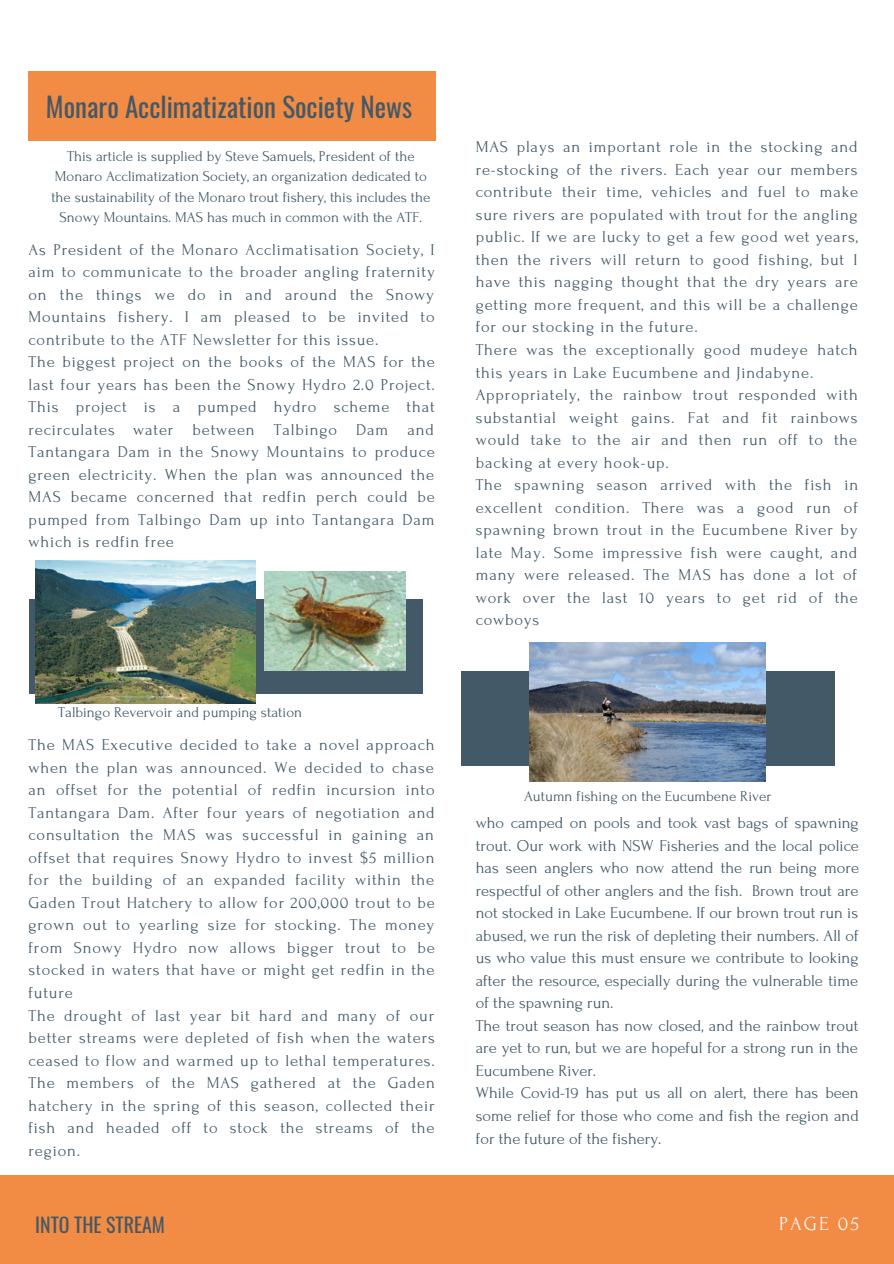
<style>
.page{position:relative;width:894px;height:1264px;background:#fff}
.page>*{position:absolute;margin:0;border:0;box-sizing:border-box;transform-origin:0 0}
.t1{font:27px "Oswald";color:#435967}
.t2{font:19.8px "Oswald";color:#435967}
.t3{font:19.8px "Forum";letter-spacing:.1em;color:#fafafa}
.t4{font:16.5px/22.5px "Forum";letter-spacing:.05em;color:#435967;text-align:justify}
.t5{font:15px/20.2px "Forum";color:#435967;text-align:center}
</style>
<div class="page">
<div style="left:0;top:1175px;width:893px;height:88px;background:#f28b43"></div>
<div style="left:461px;top:670px;width:373px;height:95px;background:#435967"></div>
<img style="left:530px;top:642px;width:235px;height:139px">
<div style="left:29px;top:599px;width:393px;height:95px;background:#435967"></div>
<img style="left:264px;top:571px;width:141px;height:99px">
<img style="left:35px;top:560px;width:220px;height:143px">
<div style="left:29px;top:71px;width:406px;height:70px;background:#f28b43"></div>
<p class="t1" style="left:46px;top:86px;width:367px">Monaro Acclimatization Society News</p>
<p class="t5" style="left:51px;top:146px;width:380px">This article is supplied by Steve Samuels, President of the Monaro Acclimatization Society, an organization dedicated to the sustainability of the Monaro trout fishery, this includes the Snowy Mountains. MAS has much in common with the ATF.</p>
<p class="t4" style="left:29px;top:238px;width:408px">As President of the Monaro Acclimatisation Society, I aim to communicate to the broader angling fraternity on the things we do in and around the Snowy Mountains fishery. I am pleased to be invited to contribute to the ATF Newsletter for this issue.</p>
<p class="t4" style="left:29px;top:351px;width:408px">The biggest project on the books of the MAS for the last four years has been the Snowy Hydro 2.0 Project.<br>This project is a pumped hydro scheme that recirculates water between Talbingo Dam and Tantangara Dam in the Snowy Mountains to produce green electricity. When the plan was announced the MAS became concerned that redfin perch could be pumped from Talbingo Dam up into Tantangara Dam which is redfin free</p>
<p class="t5" style="left:58px;top:702px;width:245px">Talbingo Revervoir and pumping station</p>
<p class="t4" style="left:29px;top:734px;width:407px">The MAS Executive decided to take a novel approach when the plan was announced. We decided to chase an offset for the potential of redfin incursion into Tantangara Dam. After four years of negotiation and consultation the MAS was successful in gaining an offset that requires Snowy Hydro to invest $5 million for the building of an expanded facility within the Gaden Trout Hatchery to allow for 200,000 trout to be grown out to yearling size for stocking. The money from Snowy Hydro now allows bigger trout to be stocked in waters that have or might get redfin in the future</p>
<p class="t4" style="left:29px;top:1004px;width:408px">The drought of last year bit hard and many of our better streams were depleted of fish when the waters ceased to flow and warmed up to lethal temperatures.<br>The members of the MAS gathered at the Gaden hatchery in the spring of this season, collected their fish and headed off to stock the streams of the region.</p>
<p class="t4" style="left:475px;top:136px;width:384px">MAS plays an important role in the stocking and re-stocking of the rivers. Each year our members contribute their time, vehicles and fuel to make sure rivers are populated with trout for the angling public. If we are lucky to get a few good wet years, then the rivers will return to good fishing, but I have this nagging thought that the dry years are getting more frequent, and this will be a challenge for our stocking in the future.</p>
<p class="t4" style="left:475px;top:339px;width:383px">There was the exceptionally good mudeye hatch this years in Lake Eucumbene and Jindabyne.</p>
<p class="t4" style="left:475px;top:384px;width:383px">Appropriately, the rainbow trout responded with substantial weight gains. Fat and fit rainbows would take to the air and then run off to the backing at every hook-up.</p>
<p class="t4" style="left:475px;top:474px;width:384px">The spawning season arrived with the fish in excellent condition. There was a good run of spawning brown trout in the Eucumbene River by late May. Some impressive fish were caught, and many were released. The MAS has done a lot of work over the last 10 years to get rid of the cowboys</p>
<p class="t5" style="left:524px;top:786px;width:249px">Autumn fishing on the Eucumbene River</p>
<p class="t4" style="left:475px;top:811px;width:384px">who camped on pools and took vast bags of spawning trout. Our work with NSW Fisheries and the local police has seen anglers who now attend the run being more respectful of other anglers and the fish. Brown trout are not stocked in Lake Eucumbene. If our brown trout run is abused, we run the risk of depleting their numbers. All of us who value this must ensure we contribute to looking after the resource, especially during the vulnerable time of the spawning run.</p>
<p class="t4" style="left:475px;top:1014px;width:384px">The trout season has now closed, and the rainbow trout are yet to run, but we are hopeful for a strong run in the Eucumbene River.</p>
<p class="t4" style="left:475px;top:1082px;width:384px">While Covid-19 has put us all on alert, there has been some relief for those who come and fish the region and for the future of the fishery.</p>
<p class="t2" style="left:35px;top:1209px;width:131px">INTO THE STREAM</p>
<p class="t3" style="left:779px;top:1212px;width:81px">PAGE 05</p>
</div>
